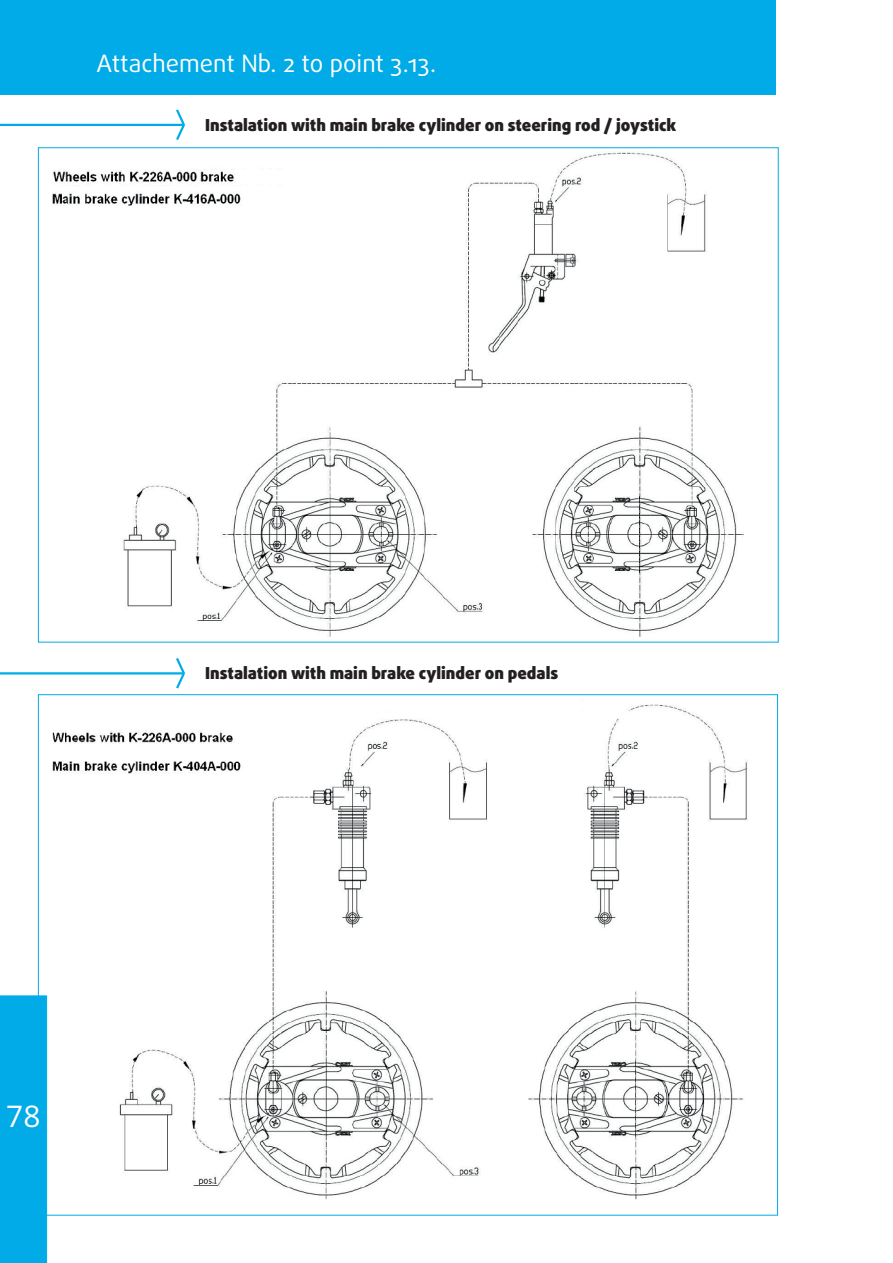
<style>
.page{position:relative;width:893px;height:1263px;background:#fff}
.page>*{position:absolute;margin:0;border:0;box-sizing:border-box;transform-origin:0 0}
.t1{font:29.85px "Open Sans";color:#fff}
.t2{font:24px "Daxline Pro";color:#fff}
.t3{font:900 16.5px "Daxline Pro";color:#231f20}
</style>
<div class="page">
<div style="left:0;top:0;width:775px;height:95px;background:#00abe7"></div>
<hr style="left:0;top:124px;width:184px;height:2px;background:#00abe7">
<svg style="left:174px;top:109px;width:11px;height:31px"></svg>
<hr style="left:0;top:672px;width:184px;height:2px;background:#00abe7">
<svg style="left:174px;top:658px;width:11px;height:31px"></svg>
<img style="left:52px;top:152px;width:692px;height:485px">
<img style="left:47px;top:697px;width:732px;height:516px">
<div style="left:0;top:995px;width:47px;height:268px;background:#00abe7"></div>
<h2 class="t2" style="left:96px;top:53px;width:341px">Attachement Nb. 2 to point 3.13.</h2>
<p class="t3" style="left:205px;top:118px;width:473px">Instalation with main brake cylinder on steering rod / joystick</p>
<p class="t3" style="left:205px;top:666px;width:355px">Instalation with main brake cylinder on pedals</p>
<h1 class="t1" style="left:6px;top:1104px;width:36px">78</h1>
</div>
